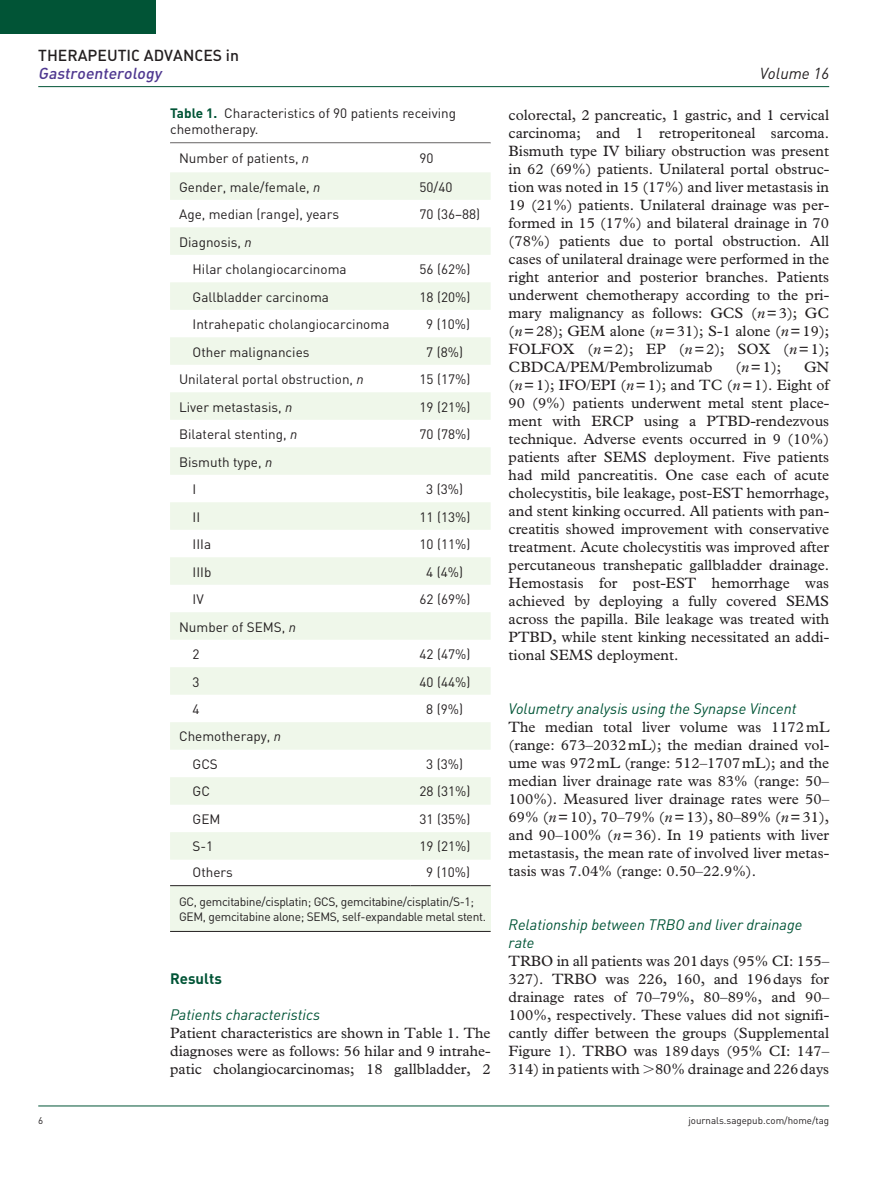
<style>
.page{position:relative;width:893px;height:1191px;background:#fff}
.page>*{position:absolute;margin:0;border:0;box-sizing:border-box;transform-origin:0 0}
.t1{font:15.75px "DIN Medium Alternate";color:#231f20}
.t2{font:italic 15.75px "DIN Medium Alternate";color:#4f3890}
.t3{font:italic 15.75px "DIN";color:#231f20}
.t4{font:15px/18px "Plantin Std";color:#231f20;text-align:justify}
.t5{font:italic 15px/18px "DIN";color:#015436}
.t6{font:700 15px "DIN";color:#015436}
.t7{font:13.5px/27.5px "DIN";color:#231f20}
.t8{font:12px/14.2px "DIN";letter-spacing:-.025em;color:#231f20}
.t9{font:9.75px "DIN";color:#231f20}
.s1{font-weight:700;color:#015436}
.s2{font-style:italic}
</style>
<div class="page">
<hr style="left:38px;top:86px;width:791px;height:1px;background:#015436">
<hr style="left:38px;top:1105px;width:791px;height:1px;background:#015436">
<div style="left:0;top:0;width:155px;height:34px;background:#015436"></div>
<div style="left:170px;top:882px;width:321px;height:49px;background:#eff7ea"></div>
<hr style="left:170px;top:931px;width:321px;height:1px;background:#231f20">
<svg style="left:170px;top:143px;width:321px;height:742px"></svg>
<svg style="left:170px;top:172px;width:321px;height:687px;fill:#f2f8ee"></svg>
<hr style="left:170px;top:885px;width:241px;height:1px;background:#231f20">
<hr style="left:411px;top:885px;width:80px;height:1px;background:#231f20">
<p class="t1" style="left:38px;top:45px;width:202px">THERAPEUTIC ADVANCES IN</p>
<p class="t2" style="left:38px;top:63px;width:125px">Gastroenterology</p>
<p class="t7" style="left:170px;top:105px;width:287px;line-height:15.8px"><span class="s1">Table 1.</span> Characteristics of 90 patients receiving chemotherapy.</p>
<p class="t7" style="left:179px;top:144px;width:132px">Number of patients, <span class="s2">n</span></p>
<p class="t7" style="left:420px;top:144px;width:16px">90</p>
<p class="t7" style="left:179px;top:173px;width:143px">Gender, male/female, <span class="s2">n</span></p>
<p class="t7" style="left:420px;top:173px;width:34px">50/40</p>
<p class="t7" style="left:179px;top:200px;width:162px">Age, median (range), years</p>
<p class="t7" style="left:420px;top:200px;width:62px">70 (36–88)</p>
<p class="t7" style="left:193px;top:228px;width:156px;text-indent:-14px">Diagnosis, <span class="s2">n<br></span>Hilar cholangiocarcinoma</p>
<p class="t7" style="left:420px;top:255px;width:52px">56 (62%)</p>
<p class="t7" style="left:193px;top:283px;width:138px">Gallbladder carcinoma</p>
<p class="t7" style="left:420px;top:283px;width:52px">18 (20%)</p>
<p class="t7" style="left:193px;top:310px;width:198px">Intrahepatic cholangiocarcinoma</p>
<p class="t7" style="left:426px;top:310px;width:45px">9 (10%)</p>
<p class="t7" style="left:193px;top:338px;width:118px">Other malignancies</p>
<p class="t7" style="left:426px;top:338px;width:38px">7 (8%)</p>
<p class="t7" style="left:179px;top:365px;width:186px">Unilateral portal obstruction, <span class="s2">n</span></p>
<p class="t7" style="left:420px;top:365px;width:52px">15 (17%)</p>
<p class="t7" style="left:179px;top:393px;width:115px">Liver metastasis, <span class="s2">n</span></p>
<p class="t7" style="left:420px;top:393px;width:52px">19 (21%)</p>
<p class="t7" style="left:179px;top:420px;width:120px">Bilateral stenting, <span class="s2">n</span></p>
<p class="t7" style="left:420px;top:420px;width:52px">70 (78%)</p>
<p class="t7" style="left:193px;top:448px;width:81px;text-indent:-14px">Bismuth type, <span class="s2">n<br></span>I</p>
<p class="t7" style="left:426px;top:475px;width:38px">3 (3%)</p>
<p class="t7" style="left:193px;top:502px;width:9px">II</p>
<p class="t7" style="left:420px;top:502px;width:52px">11 (13%)</p>
<p class="t7" style="left:193px;top:530px;width:20px">IIIa</p>
<p class="t7" style="left:420px;top:530px;width:52px">10 (11%)</p>
<p class="t7" style="left:193px;top:557px;width:20px">IIIb</p>
<p class="t7" style="left:426px;top:557px;width:38px">4 (4%)</p>
<p class="t7" style="left:193px;top:585px;width:13px">IV</p>
<p class="t7" style="left:420px;top:585px;width:52px">62 (69%)</p>
<p class="t7" style="left:193px;top:612px;width:105px;text-indent:-14px">Number of SEMS, <span class="s2">n<br></span>2</p>
<p class="t7" style="left:420px;top:640px;width:52px">42 (47%)</p>
<p class="t7" style="left:193px;top:667px;width:9px">3</p>
<p class="t7" style="left:420px;top:667px;width:52px">40 (44%)</p>
<p class="t7" style="left:193px;top:695px;width:9px">4</p>
<p class="t7" style="left:426px;top:695px;width:38px">8 (9%)</p>
<p class="t7" style="left:193px;top:722px;width:90px;text-indent:-14px">Chemotherapy, <span class="s2">n<br></span>GCS</p>
<p class="t7" style="left:426px;top:750px;width:38px">3 (3%)</p>
<p class="t7" style="left:193px;top:777px;width:19px">GC</p>
<p class="t7" style="left:420px;top:777px;width:52px">28 (31%)</p>
<p class="t7" style="left:193px;top:805px;width:29px">GEM</p>
<p class="t7" style="left:420px;top:805px;width:52px">31 (35%)</p>
<p class="t7" style="left:193px;top:832px;width:22px">S-1</p>
<p class="t7" style="left:420px;top:832px;width:52px">19 (21%)</p>
<p class="t7" style="left:193px;top:858px;width:42px">Others</p>
<p class="t7" style="left:426px;top:858px;width:45px">9 (10%)</p>
<p class="t8" style="left:179px;top:894px;width:308px">GC, gemcitabine/cisplatin; GCS, gemcitabine/cisplatin/S-1;<br>GEM, gemcitabine alone; SEMS, self-expandable metal stent.</p>
<p class="t6" style="left:170px;top:969px;width:53px">Results</p>
<p class="t5" style="left:170px;top:1005px;width:152px">Patients characteristics</p>
<p class="t4" style="left:170px;top:1024px;width:322px">Patient characteristics are shown in Table 1. The diagnoses were as follows: 56 hilar and 9 intrahe&shy;patic cholangiocarcinomas; 18 gallbladder, 2</p>
<p class="t3" style="left:760px;top:63px;width:71px">Volume 16</p>
<p class="t4" style="left:509px;top:106px;width:322px">colorectal, 2 pancreatic, 1 gastric, and 1 cervical carcinoma; and 1 retroperitoneal sarcoma.<br>Bismuth type IV biliary obstruction was present in 62 (69%) patients. Unilateral portal obstruc&shy;tion was noted in 15 (17%) and liver metastasis in 19 (21%) patients. Unilateral drainage was per&shy;formed in 15 (17%) and bilateral drainage in 70 (78%) patients due to portal obstruction. All cases of unilateral drainage were performed in the right anterior and posterior branches. Patients underwent chemotherapy according to the pri&shy;mary malignancy as follows: GCS (<span class="s2">n</span>=3); GC (<span class="s2">n</span>=28); GEM alone (<span class="s2">n</span>=31); S-1 alone (<span class="s2">n</span>=19); FOLFOX (<span class="s2">n</span>=2); EP (<span class="s2">n</span>=2); SOX (<span class="s2">n</span>=1); CBDCA/PEM/Pembrolizumab</p>
<p class="t4" style="left:735px;top:358px;width:47px">(<span class="s2">n</span>=1);</p>
<p class="t4" style="left:509px;top:358px;width:322px;text-indent:295px">GN (<span class="s2">n</span>=1); IFO/EPI (<span class="s2">n</span>=1); and TC (<span class="s2">n</span>=1). Eight of 90 (9%) patients underwent metal stent place&shy;ment with ERCP using a PTBD-rendezvous technique. Adverse events occurred in 9 (10%) patients after SEMS deployment. Five patients had mild pancreatitis. One case each of acute cholecystitis, bile leakage, post-EST hemorrhage, and stent kinking occurred. All patients with pan&shy;creatitis showed improvement with conservative treatment. Acute cholecystitis was improved after percutaneous transhepatic gallbladder drainage.<br>Hemostasis for post-EST hemorrhage was achieved by deploying a fully covered SEMS across the papilla. Bile leakage was treated with PTBD, while stent kinking necessitated an addi&shy;tional SEMS deployment.</p>
<p class="t5" style="left:509px;top:699px;width:289px">Volumetry analysis using the Synapse Vincent</p>
<p class="t4" style="left:509px;top:718px;width:322px">The median total liver volume was 1172mL (range: 673–2032mL); the median drained vol&shy;ume was 972mL (range: 512–1707mL); and the median liver drainage rate was 83% (range: 50– 100%). Measured liver drainage rates were 50– 69% (<span class="s2">n</span>=10), 70–79% (<span class="s2">n</span>=13), 80–89% (<span class="s2">n</span>=31), and 90–100% (<span class="s2">n</span>=36). In 19 patients with liver metastasis, the mean rate of involved liver metas&shy;tasis was 7.04% (range: 0.50–22.9%).</p>
<p class="t5" style="left:509px;top:915px;width:295px">Relationship between TRBO and liver drainage rate</p>
<p class="t4" style="left:509px;top:952px;width:322px">TRBO in all patients was 201days (95% CI: 155– 327). TRBO was 226, 160, and 196days for drainage rates of 70–79%, 80–89%, and 90– 100%, respectively. These values did not signifi&shy;cantly differ between the groups (Supplemental Figure 1). TRBO was 189days (95% CI: 147– 314) in patients with 80% drainage and 226days</p>
<p class="t9" style="left:38px;top:1114px;width:7px">6</p>
<p class="t9" style="left:688px;top:1114px;width:142px">journals.sagepub.com/home/tag</p>
</div>
